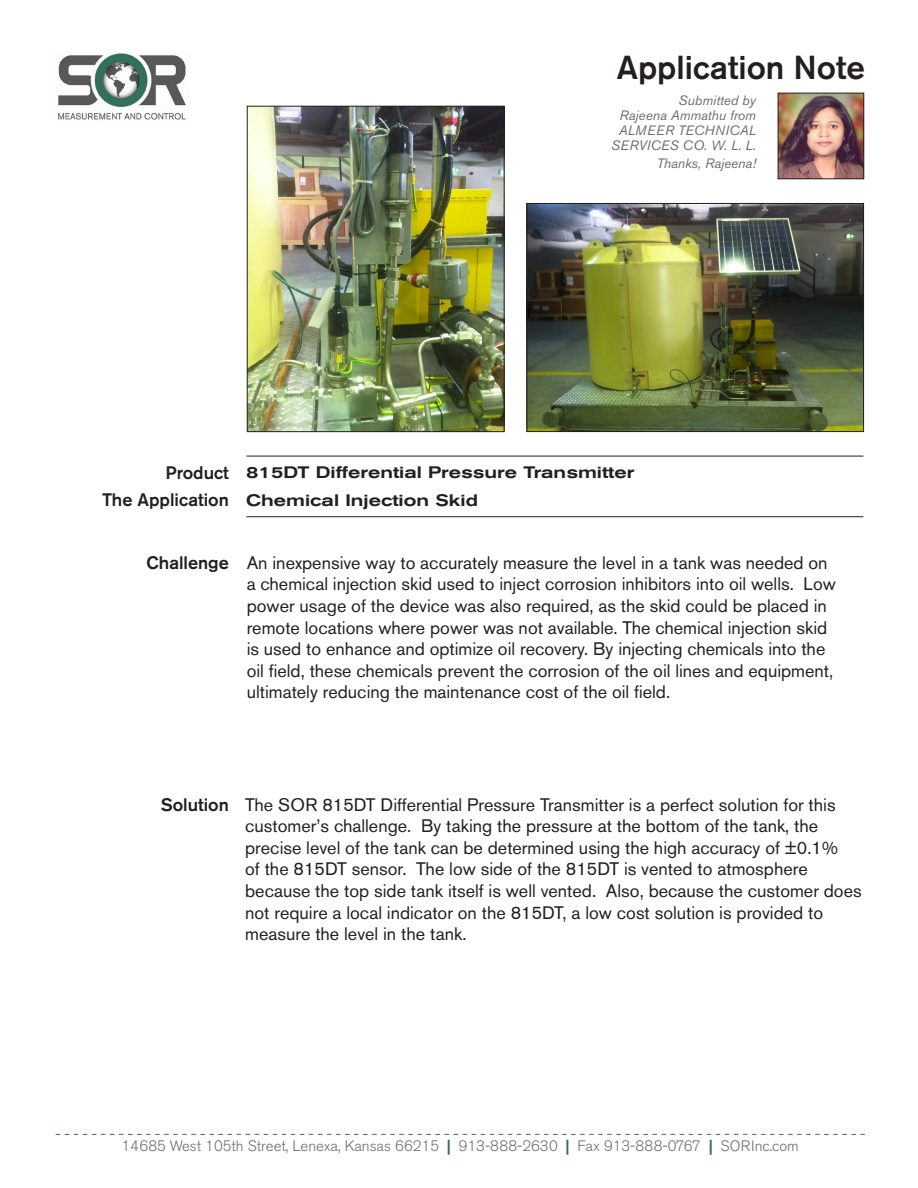
<style>
.page{position:relative;width:918px;height:1188px;background:#fff}
.page>*{position:absolute;margin:0;border:0;box-sizing:border-box;transform-origin:0 0}
.t1{font:500 33px "Akzidenz Grotesk BE";color:#231f20}
.t2{font:18px/21.6px "Akzidenz Grotesk BE";color:#231f20}
.Paragraph_head{font:500 18px "Akzidenz Grotesk BE";color:#231f20}
.t3{font:500 expanded 16.5px "Akzidenz Grotesk BE";color:#231f20}
.body{font:300 15px "Akzidenz Grotesk BE";color:#6c6d70}
.t4{font:italic 13.5px "Akzidenz Grotesk BE";color:#6c6d70}
.t5{font:italic 13.5px "Akzidenz Grotesk BE";letter-spacing:.02em;color:#6c6d70}
.s1{font-weight:700;color:#43685b}
</style>
<div class="page">
<img style="left:58px;top:53px;width:128px;height:67px">
<svg style="left:56px;top:1134px;width:809px;height:1px"></svg>
<img style="left:528px;top:205px;width:334px;height:225px">
<div style="left:526px;top:203px;width:338px;height:229px;border:1px solid #231f20"></div>
<hr style="left:246px;top:456px;width:617px;height:1px;background:#231f20">
<hr style="left:246px;top:516px;width:617px;height:1px;background:#231f20">
<img style="left:780px;top:95px;width:82px;height:82px">
<div style="left:778px;top:93px;width:86px;height:86px;border:1px solid #231f20"></div>
<img style="left:249px;top:108px;width:254px;height:322px">
<div style="left:247px;top:106px;width:258px;height:326px;border:1px solid #231f20"></div>
<p class="t1" style="left:617px;top:47px;width:250px">Application Note</p>
<p class="t4" style="left:679px;top:92px;width:79px">Submitted by</p>
<p class="t4" style="left:620px;top:107px;width:138px">Rajeena Ammathu from</p>
<p class="t5" style="left:619px;top:122px;width:139px">ALMEER TECHNICAL</p>
<p class="t5" style="left:611px;top:137px;width:146px">SERVICES CO. W. L. L.</p>
<p class="t4" style="left:657px;top:155px;width:101px">Thanks, Rajeena!</p>
<p class="Paragraph_head" style="left:166px;top:461px;width:65px">Product</p>
<p class="Paragraph_head" style="left:102px;top:489px;width:128px">The Application</p>
<p class="t3" style="left:246px;top:463px;width:390px">815DT Differential Pressure Transmitter</p>
<p class="t3" style="left:246px;top:490px;width:233px">Chemical Injection Skid</p>
<p class="Paragraph_head" style="left:146px;top:552px;width:84px">Challenge</p>
<p class="t2" style="left:247px;top:552px;width:591px">An inexpensive way to accurately measure the level in a tank was needed on a chemical injection skid used to inject corrosion inhibitors into oil wells. Low power usage of the device was also required, as the skid could be placed in remote locations where power was not available. The chemical injection skid is used to enhance and optimize oil recovery. By injecting chemicals into the oil field, these chemicals prevent the corrosion of the oil lines and equipment, ultimately reducing the maintenance cost of the oil field.</p>
<p class="Paragraph_head" style="left:161px;top:794px;width:70px">Solution</p>
<p class="t2" style="left:245px;top:794px;width:618px">The SOR 815DT Differential Pressure Transmitter is a perfect solution for this customer’s challenge. By taking the pressure at the bottom of the tank, the precise level of the tank can be determined using the high accuracy of ±0.1%<br>of the 815DT sensor. The low side of the 815DT is vented to atmosphere because the top side tank itself is well vented. Also, because the customer does not require a local indicator on the 815DT, a low cost solution is provided to measure the level in the tank.</p>
<p class="body" style="left:122px;top:1138px;width:679px">14685 West 105th Street, Lenexa, Kansas 66215 <span class="s1">|</span> 913-888-2630 <span class="s1">|</span> Fax 913-888-0767 <span class="s1">|</span> SORInc.com</p>
</div>
